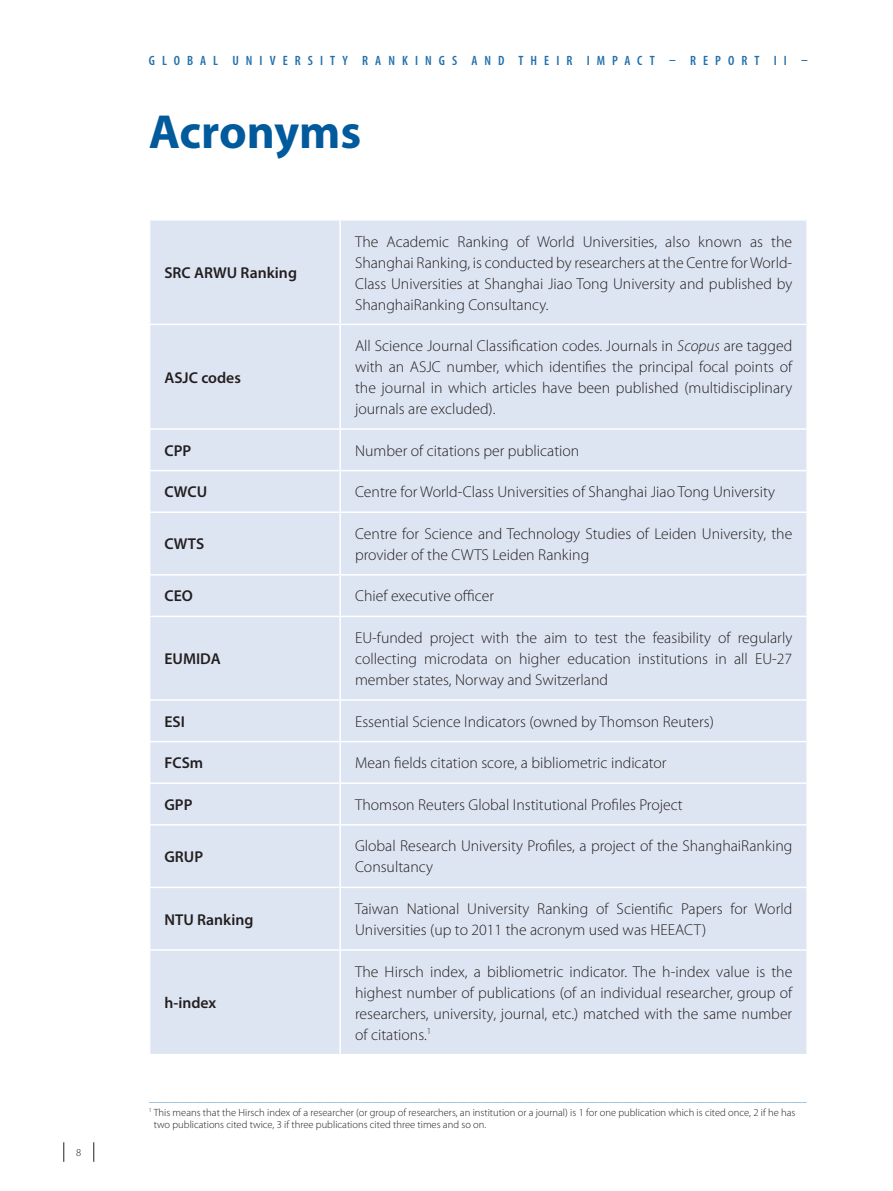
<style>
.page{position:relative;width:893px;height:1191px;background:#fff}
.page>*{position:absolute;margin:0;border:0;box-sizing:border-box;transform-origin:0 0}
.t1{font:700 48px "Myriad Pro";color:#005a9c}
.t2{font:300 15.75px/21px "Myriad Pro";color:#231f20;text-align:justify}
.t3{font:600 15.75px "Myriad Pro";color:#231f20}
.t4{font:600 condensed 13.5px "Myriad Pro";letter-spacing:.52em;color:#216fab}
.t5{font:300 10.5px/12px "Myriad Pro";color:#231f20}
.s1{font-style:italic}
</style>
<div class="page">
<svg style="left:64px;top:1142px;width:1px;height:19px"></svg>
<svg style="left:94px;top:1142px;width:1px;height:19px"></svg>
<div style="left:150px;top:220px;width:656px;height:833px;background:#dee5f2"></div>
<hr style="left:339px;top:220px;width:2px;height:104px;background:#fff">
<hr style="left:149px;top:324px;width:191px;height:1px;background:#fff">
<hr style="left:340px;top:324px;width:468px;height:1px;background:#fff">
<hr style="left:339px;top:325px;width:2px;height:103px;background:#fff">
<hr style="left:149px;top:428px;width:191px;height:2px;background:#fff">
<hr style="left:340px;top:428px;width:468px;height:2px;background:#fff">
<hr style="left:339px;top:430px;width:2px;height:40px;background:#fff">
<hr style="left:149px;top:470px;width:191px;height:1px;background:#fff">
<hr style="left:340px;top:470px;width:468px;height:1px;background:#fff">
<hr style="left:339px;top:471px;width:2px;height:40px;background:#fff">
<hr style="left:149px;top:511px;width:191px;height:2px;background:#fff">
<hr style="left:340px;top:511px;width:468px;height:2px;background:#fff">
<hr style="left:339px;top:513px;width:2px;height:61px;background:#fff">
<hr style="left:149px;top:574px;width:191px;height:1px;background:#fff">
<hr style="left:340px;top:574px;width:468px;height:1px;background:#fff">
<hr style="left:339px;top:575px;width:2px;height:40px;background:#fff">
<hr style="left:149px;top:615px;width:191px;height:2px;background:#fff">
<hr style="left:340px;top:615px;width:468px;height:2px;background:#fff">
<hr style="left:339px;top:617px;width:2px;height:82px;background:#fff">
<hr style="left:149px;top:699px;width:191px;height:2px;background:#fff">
<hr style="left:340px;top:699px;width:468px;height:2px;background:#fff">
<hr style="left:339px;top:701px;width:2px;height:40px;background:#fff">
<hr style="left:149px;top:741px;width:191px;height:1px;background:#fff">
<hr style="left:340px;top:741px;width:468px;height:1px;background:#fff">
<hr style="left:339px;top:742px;width:2px;height:40px;background:#fff">
<hr style="left:149px;top:782px;width:191px;height:2px;background:#fff">
<hr style="left:340px;top:782px;width:468px;height:2px;background:#fff">
<hr style="left:339px;top:784px;width:2px;height:40px;background:#fff">
<hr style="left:149px;top:824px;width:191px;height:1px;background:#fff">
<hr style="left:340px;top:824px;width:468px;height:1px;background:#fff">
<hr style="left:339px;top:825px;width:2px;height:61px;background:#fff">
<hr style="left:149px;top:886px;width:191px;height:2px;background:#fff">
<hr style="left:340px;top:886px;width:468px;height:2px;background:#fff">
<hr style="left:339px;top:888px;width:2px;height:61px;background:#fff">
<hr style="left:149px;top:949px;width:191px;height:1px;background:#fff">
<hr style="left:340px;top:949px;width:468px;height:1px;background:#fff">
<hr style="left:339px;top:950px;width:2px;height:103px;background:#fff">
<p class="t5" style="left:76px;top:1146px;width:7px">8</p>
<p class="t4" style="left:149px;top:53px;width:632px">GLOBAL UNIVERSITY RANKINGS AND THEIR IMPACT – REPORT II</p>
<p class="t4" style="left:801px;top:53px;width:8px">–</p>
<h1 class="t1" style="left:149px;top:104px;width:214px">Acronyms</h1>
<p class="t3" style="left:164px;top:264px;width:134px">SRC ARWU Ranking</p>
<p class="t3" style="left:164px;top:368px;width:78px">ASJC codes</p>
<p class="t2" style="left:355px;top:231px;width:439px">The Academic Ranking of World Universities, also known as the Shanghai Ranking, is conducted by researchers at the Centre for World-Class Universities at Shanghai Jiao Tong University and published by ShanghaiRanking Consultancy.</p>
<p class="t2" style="left:355px;top:336px;width:439px">All Science Journal Classification codes. Journals in <span class="s1">Scopus</span> are tagged with an ASJC number, which identifies the principal focal points of the journal in which articles have been published (multidisciplinary journals are excluded).</p>
<p class="t3" style="left:164px;top:442px;width:28px">CPP</p>
<p class="t2" style="left:355px;top:440px;width:226px">Number of citations per publication</p>
<p class="t3" style="left:164px;top:483px;width:44px">CWCU</p>
<p class="t2" style="left:355px;top:482px;width:421px">Centre for World-Class Universities of Shanghai Jiao Tong University</p>
<p class="t3" style="left:164px;top:535px;width:41px">CWTS</p>
<p class="t2" style="left:355px;top:523px;width:439px">Centre for Science and Technology Studies of Leiden University, the provider of the CWTS Leiden Ranking</p>
<p class="t3" style="left:164px;top:587px;width:30px">CEO</p>
<p class="t2" style="left:355px;top:586px;width:141px">Chief executive officer</p>
<p class="t3" style="left:164px;top:650px;width:58px">EUMIDA</p>
<p class="t2" style="left:355px;top:627px;width:439px">EU-funded project with the aim to test the feasibility of regularly collecting microdata on higher education institutions in all EU-27 member states, Norway and Switzerland</p>
<p class="t3" style="left:164px;top:712px;width:22px">ESI</p>
<p class="t2" style="left:355px;top:711px;width:360px">Essential Science Indicators (owned by Thomson Reuters)</p>
<p class="t3" style="left:164px;top:754px;width:40px">FCSm</p>
<p class="t2" style="left:355px;top:753px;width:313px">Mean fields citation score, a bibliometric indicator</p>
<p class="t3" style="left:164px;top:796px;width:30px">GPP</p>
<p class="t2" style="left:355px;top:794px;width:329px">Thomson Reuters Global Institutional Profiles Project</p>
<p class="t3" style="left:164px;top:848px;width:40px">GRUP</p>
<p class="t2" style="left:355px;top:836px;width:439px">Global Research University Profiles, a project of the ShanghaiRanking<br>Consultancy</p>
<p class="t3" style="left:164px;top:910px;width:91px">NTU Ranking</p>
<p class="t2" style="left:355px;top:898px;width:439px">Taiwan National University Ranking of Scientific Papers for World<br>Universities (up to 2011 the acronym used was HEEACT)</p>
<p class="t3" style="left:164px;top:994px;width:53px">h-index</p>
<p class="t2" style="left:355px;top:961px;width:439px">The Hirsch index, a bibliometric indicator. The h-index value is the highest number of publications (of an individual researcher, group of researchers, university, journal, etc.) matched with the same number of citations.<sup>1</sup></p>
<p class="t5" style="left:154px;top:1106px;width:643px;text-indent:-5px"><sup>1</sup> This means that the Hirsch index of a researcher (or group of researchers, an institution or a journal) is 1 for one publication which is cited once, 2 if he has two publications cited twice, 3 if three publications cited three times and so on.</p>
</div>
